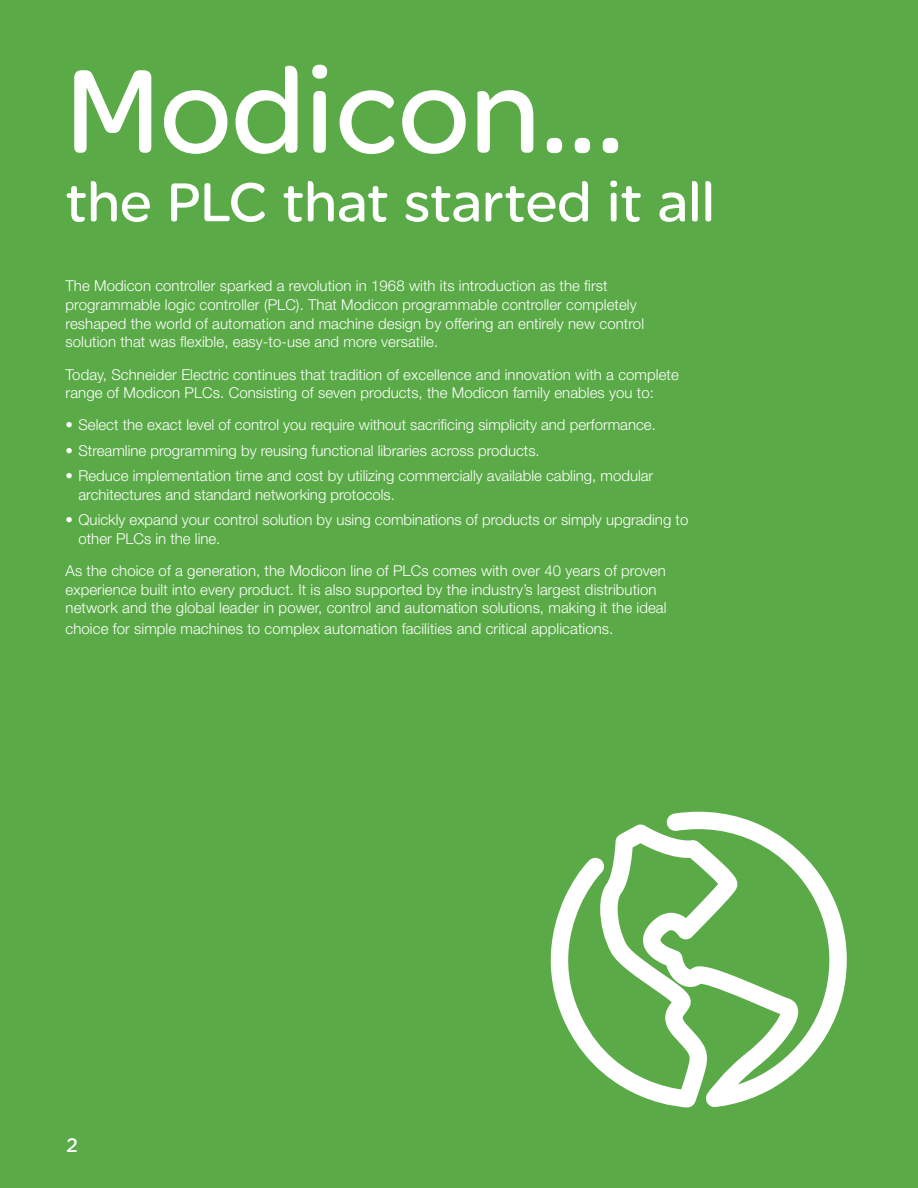
<style>
.page{position:relative;width:918px;height:1188px;background:#5aaa47}
.page>*{position:absolute;margin:0;border:0;box-sizing:border-box;transform-origin:0 0}
.t1{font:126px "SE Optimist";color:#fff}
.t2{font:58.5px "SE Optimist";color:#fff}
.t3{font:21px "SE Optimist";color:#fff}
.t4{font:300 15px/18.8px "Helvetica Neue LT Std";letter-spacing:.005em;color:#fff}
</style>
<div class="page">
<svg style="left:551px;top:812px;width:296px;height:295px"></svg>
<h1 class="t1" style="left:66px;top:40px;width:560px">Modicon…</h1>
<h2 class="t2" style="left:66px;top:169px;width:651px">the PLC that started it all</h2>
<p class="t4" style="left:66px;top:276px;width:580px">The Modicon controller sparked a revolution in 1968 with its introduction as the first programmable logic controller (PLC). That Modicon programmable controller completely reshaped the world of automation and machine design by offering an entirely new control solution that was flexible, easy-to-use and more versatile.</p>
<p class="t4" style="left:66px;top:365px;width:615px">Today, Schneider Electric continues that tradition of excellence and innovation with a complete range of Modicon PLCs. Consisting of seven products, the Modicon family enables you to:</p>
<p class="t4" style="left:66px;top:415px;width:592px">• Select the exact level of control you require without sacrificing simplicity and performance.</p>
<p class="t4" style="left:66px;top:441px;width:476px">• Streamline programming by reusing functional libraries across products.</p>
<p class="t4" style="left:79px;top:466px;width:576px;text-indent:-13px">• Reduce implementation time and cost by utilizing commercially available cabling, modular architectures and standard networking protocols.</p>
<p class="t4" style="left:79px;top:510px;width:611px;text-indent:-13px">• Quickly expand your control solution by using combinations of products or simply upgrading to other PLCs in the line.</p>
<p class="t4" style="left:66px;top:561px;width:602px">As the choice of a generation, the Modicon line of PLCs comes with over 40 years of proven experience built into every product. It is also supported by the industry’s largest distribution network and the global leader in power, control and automation solutions, making it the ideal</p>
<p class="t4" style="left:66px;top:619px;width:549px">choice for simple machines to complex automation facilities and critical applications.</p>
<h3 class="t3" style="left:66px;top:1133px;width:15px">2</h3>
</div>
